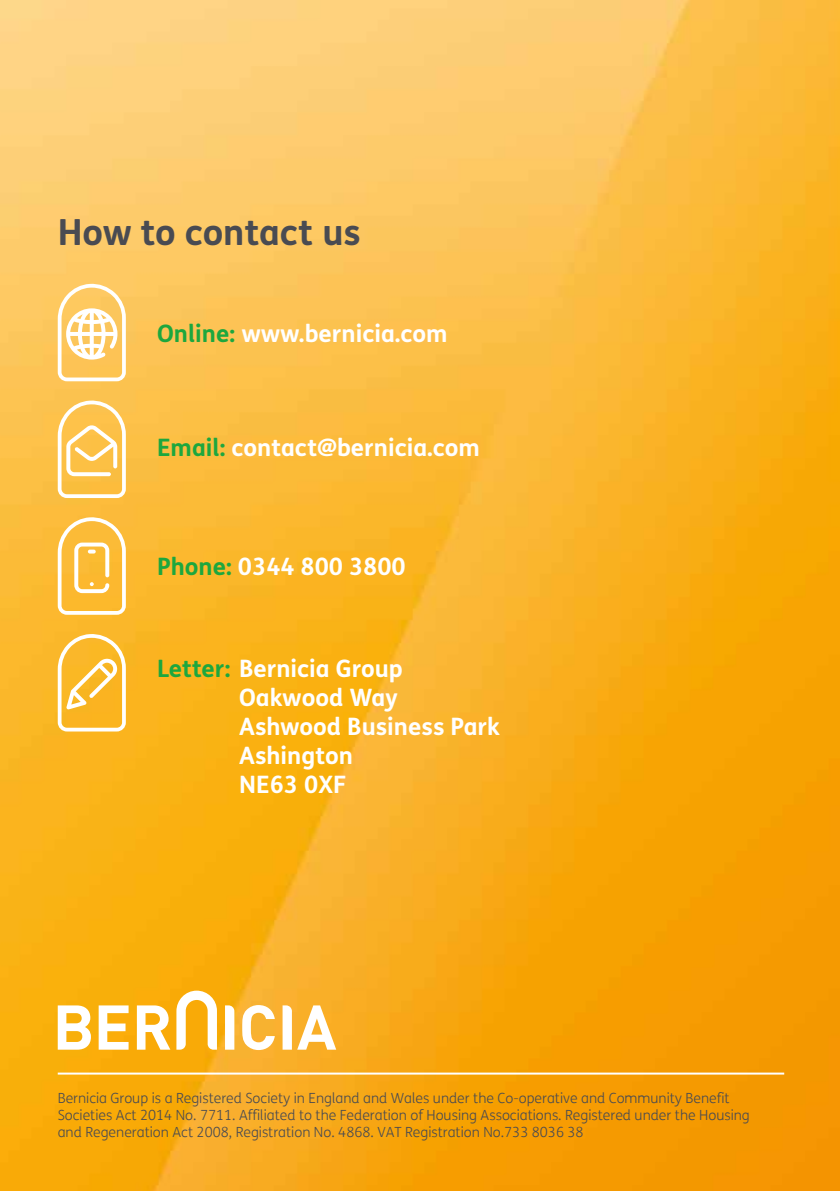
<style>
.page{position:relative;width:840px;height:1191px;background:#fff}
.page>*{position:absolute;margin:0;border:0;box-sizing:border-box;transform-origin:0 0}
.t1{font:700 36px "FS Me Pro";color:#494b52}
.t2{font:700 24px/28.8px "FS Me Pro";color:#fff}
.t3{font:300 14px/16.8px "FS Me";color:#494b52}
.s1{color:#1da73e}
</style>
<div class="page">
<img style="left:0;top:0;width:839px;height:1191px">
<hr style="left:58px;top:1072px;width:725px;height:2px;background:#fff">
<svg style="left:58px;top:990px;width:278px;height:60px"></svg>
<svg style="left:58px;top:283px;width:68px;height:98px"></svg>
<svg style="left:58px;top:633px;width:68px;height:98px"></svg>
<svg style="left:58px;top:400px;width:68px;height:98px"></svg>
<svg style="left:58px;top:517px;width:68px;height:98px"></svg>
<h1 class="t1" style="left:58px;top:204px;width:304px">How to contact us</h1>
<h2 class="t2" style="left:157px;top:318px;width:292px"><span class="s1">Online:</span> www.bernicia.com</h2>
<h2 class="t2" style="left:157px;top:431px;width:324px"><span class="s1">Email:</span> contact@bernicia.com</h2>
<h2 class="t2" style="left:157px;top:551px;width:250px"><span class="s1">Phone:</span> 0344 800 3800</h2>
<h2 class="t2" style="left:239px;top:653px;width:262px;text-indent:-82px"><span class="s1">Letter:</span> Bernicia Group<br>Oakwood Way<br>Ashwood Business Park<br>Ashington<br>NE63 0XF</h2>
<p class="t3" style="left:58px;top:1090px;width:693px">Bernicia Group is a Registered Society in England and Wales under the Co-operative and Community Benefit<br>Societies Act 2014 No. 7711. Affiliated to the Federation of Housing Associations. Registered under the Housing and Regeneration Act 2008, Registration No. 4868. VAT Registration No.733 8036 38</p>
</div>
